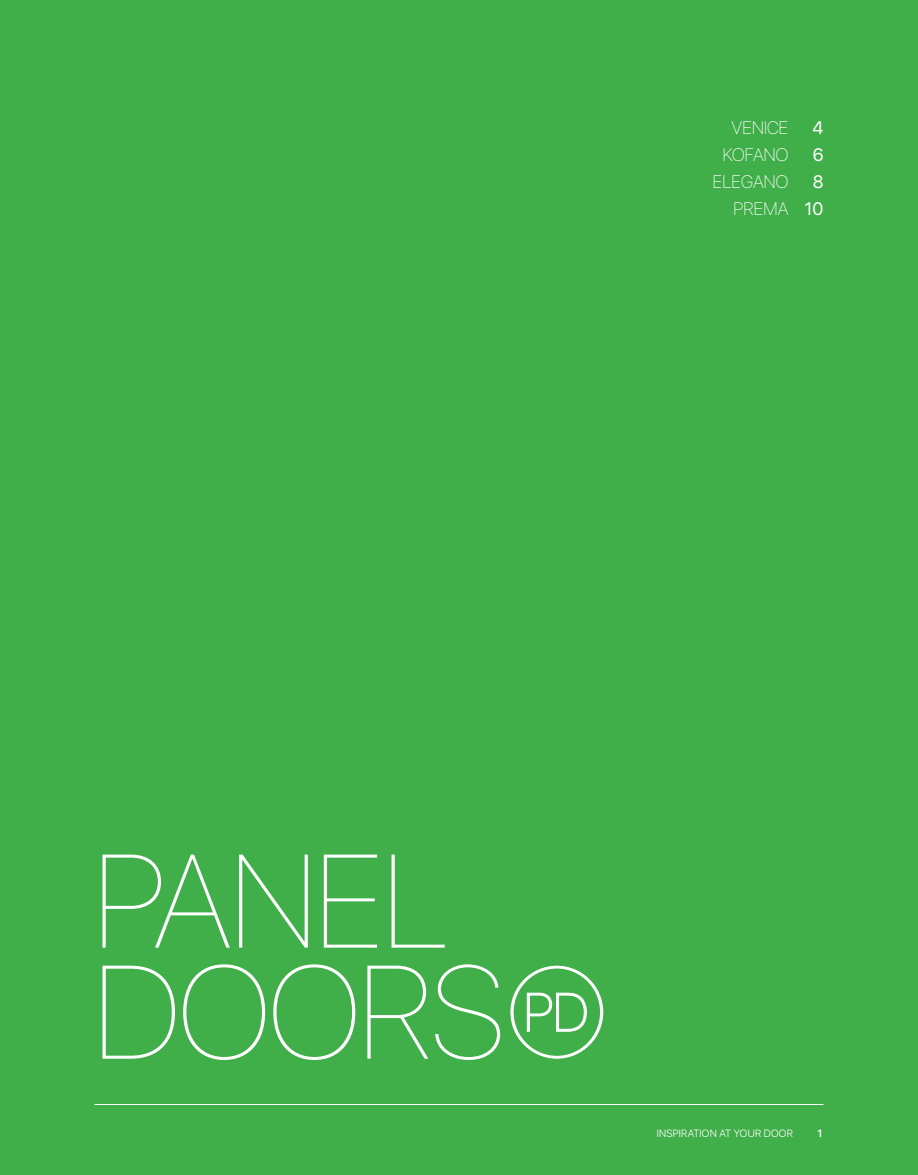
<style>
.page{position:relative;width:918px;height:1175px;background:#fff}
.page>*{position:absolute;margin:0;border:0;box-sizing:border-box;transform-origin:0 0}
.t1{font:200 132px/111px "SF Pro Display";color:#fff}
.t2{font:100 18px/27px "SF Pro Display";letter-spacing:.01em;color:#fff;text-align:right}
.t3{font:18px/27px "SF Pro Display";color:#fff;text-align:center}
.t4{font:300 10.5px "SF Pro Display";letter-spacing:.025em;color:#fff}
.t5{font:600 10.5px "SF Pro Display";color:#fff}
</style>
<div class="page">
<div style="left:0;top:0;width:918px;height:1174px;background:#40ae49"></div>
<svg style="left:510px;top:965px;width:93px;height:93px"></svg>
<hr style="left:94px;top:1104px;width:730px;height:1px;background:#fff">
<p class="t2" style="left:713px;top:115px;width:77px">VENICE<br>KOFANO<br>ELEGANO<br>PREMA</p>
<p class="t3" style="left:805px;top:114px;width:20px">4<br>6<br>8<br>10</p>
<h1 class="t1" style="left:94px;top:849px;width:411px">PANEL<br>DOORS</h1>
<p class="t4" style="left:657px;top:1125px;width:138px">INSPIRATION AT YOUR DOOR</p>
<p class="t5" style="left:817px;top:1125px;width:6px">1</p>
</div>
